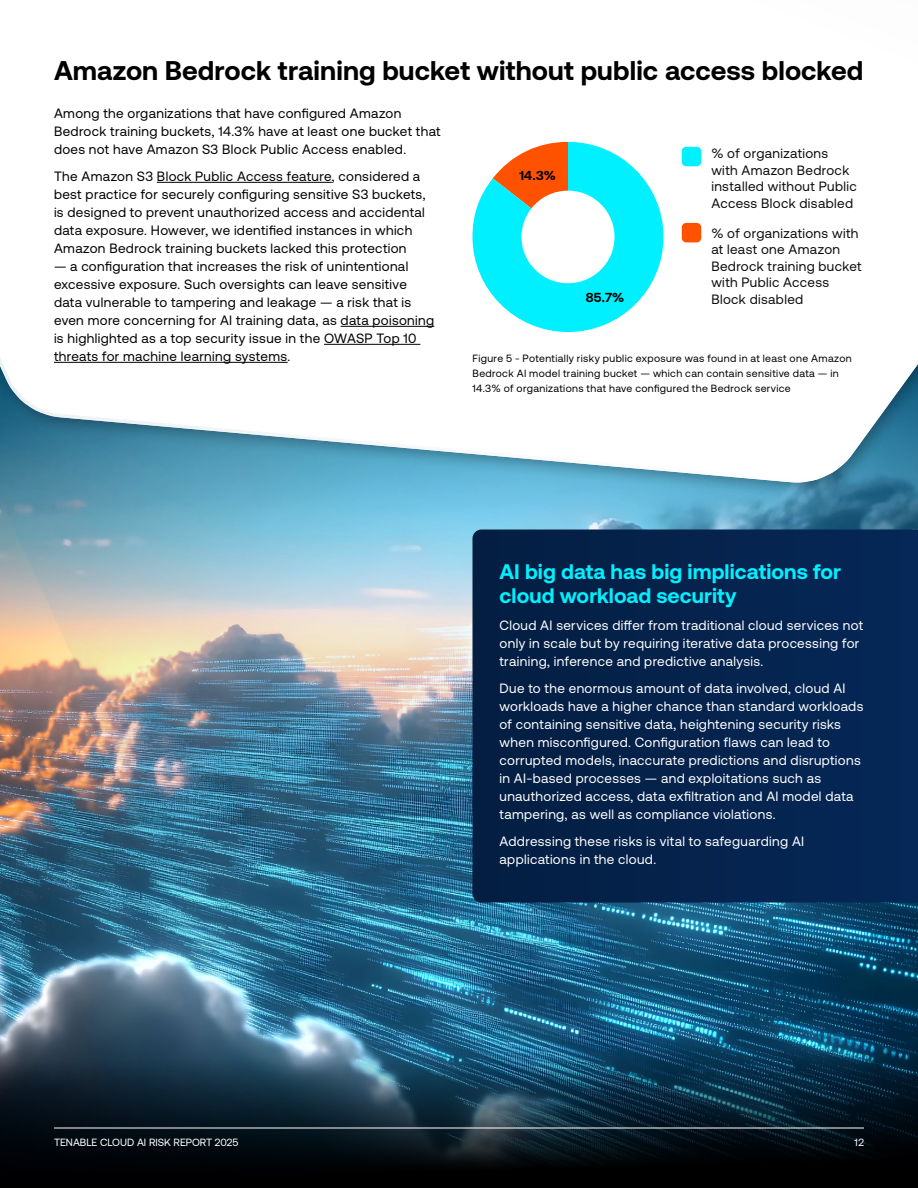
<style>
.page{position:relative;width:918px;height:1188px;background:#fff}
.page>*{position:absolute;margin:0;border:0;box-sizing:border-box;transform-origin:0 0}
.H2_5_-_subhead{font:700 27px "Aeonik Pro";letter-spacing:.005em;color:#000}
.H3_-_Sidebar_Header{font:700 21px/24px "Aeonik Pro";letter-spacing:.005em;color:#00f0ff}
.P1_-_main_body{font:13.5px/18px "Aeonik Pro";letter-spacing:.025em;color:#000}
.P1_-_main_body-2{font:13.5px/18px "Aeonik Pro";letter-spacing:.025em;color:#fff}
.P1_-_main_body-3{font:13.5px/16.5px "Aeonik Pro";letter-spacing:.025em;color:#0d0d0d}
.H3_-_Sidebar_Header-2{font:700 13.05px "Aeonik Pro";color:#000}
.P1_-_main_body-4{font:10.5px/15px "Aeonik Pro";letter-spacing:.035em;color:#000}
.t1{font:10.5px "Aeonik Pro";color:#fff}
</style>
<div class="page">
<img style="left:0;top:846px;width:918px;height:144px">
<img style="left:0;top:770px;width:472px;height:76px">
<img style="left:0;top:141px;width:918px;height:629px">
<div style="left:682px;top:147px;width:19px;height:19px;background:#00f0ff;border-radius:4px"></div>
<div style="left:682px;top:223px;width:19px;height:19px;background:#ff5200;border-radius:4px"></div>
<svg style="left:473px;top:142px;width:191px;height:190px"></svg>
<img style="left:0;top:990px;width:918px;height:198px">
<hr style="left:54px;top:1128px;width:810px;height:1px;background:#fff">
<svg style="left:472px;top:530px;width:446px;height:373px;background:#04234c"></svg>
<hr style="left:157px;top:182px;width:175px;height:1px;background:#000">
<hr style="left:341px;top:326px;width:93px;height:1px;background:#000">
<hr style="left:324px;top:344px;width:96px;height:1px;background:#000">
<hr style="left:54px;top:362px;width:234px;height:1px;background:#000">
<p class="H2_5_-_subhead" style="left:54px;top:55px;width:811px">Amazon Bedrock training bucket without public access blocked</p>
<p class="P1_-_main_body" style="left:54px;top:104px;width:388px">Among the organizations that have configured Amazon<br>Bedrock training buckets, 14.3% have at least one bucket that does not have Amazon S3 Block Public Access enabled.</p>
<p class="P1_-_main_body" style="left:54px;top:167px;width:373px">The Amazon S3 Block Public Access feature, considered a best practice for securely configuring sensitive S3 buckets, is designed to prevent unauthorized access and accidental data exposure. However, we identified instances in which Amazon Bedrock training buckets lacked this protection</p>
<p class="P1_-_main_body" style="left:54px;top:257px;width:382px">— a configuration that increases the risk of unintentional excessive exposure. Such oversights can leave sensitive data vulnerable to tampering and leakage — a risk that is even more concerning for AI training data, as data poisoning is highlighted as a top security issue in the OWASP Top 10 threats for machine learning systems.</p>
<p class="H3_-_Sidebar_Header-2" style="left:519px;top:168px;width:38px">14.3%</p>
<p class="H3_-_Sidebar_Header-2" style="left:586px;top:290px;width:40px">85.7%</p>
<p class="P1_-_main_body-3" style="left:711px;top:145px;width:147px">% of organizations with Amazon Bedrock installed without Public<br>Access Block disabled</p>
<p class="P1_-_main_body-3" style="left:711px;top:225px;width:152px">% of organizations with at least one Amazon<br>Bedrock training bucket with Public Access<br>Block disabled</p>
<p class="P1_-_main_body-4" style="left:472px;top:350px;width:381px">Figure 5 - Potentially risky public exposure was found in at least one Amazon<br>Bedrock AI model training bucket — which can contain sensitive data — in<br>14.3% of organizations that have configured the Bedrock service</p>
<p class="H3_-_Sidebar_Header" style="left:500px;top:560px;width:343px">AI big data has big implications for cloud workload security</p>
<p class="P1_-_main_body-2" style="left:500px;top:617px;width:365px">Cloud AI services differ from traditional cloud services not only in scale but by requiring iterative data processing for training, inference and predictive analysis.</p>
<p class="P1_-_main_body-2" style="left:500px;top:680px;width:365px">Due to the enormous amount of data involved, cloud AI workloads have a higher chance than standard workloads of containing sensitive data, heightening security risks when misconfigured. Configuration flaws can lead to corrupted models, inaccurate predictions and disruptions in AI-based processes — and exploitations such as unauthorized access, data exfiltration and AI model data tampering, as well as compliance violations.</p>
<p class="P1_-_main_body-2" style="left:500px;top:833px;width:306px">Addressing these risks is vital to safeguarding AI applications in the cloud.</p>
<p class="t1" style="left:54px;top:1137px;width:186px">TENABLE CLOUD AI RISK REPORT 2025</p>
<p class="t1" style="left:855px;top:1137px;width:11px">12</p>
</div>
